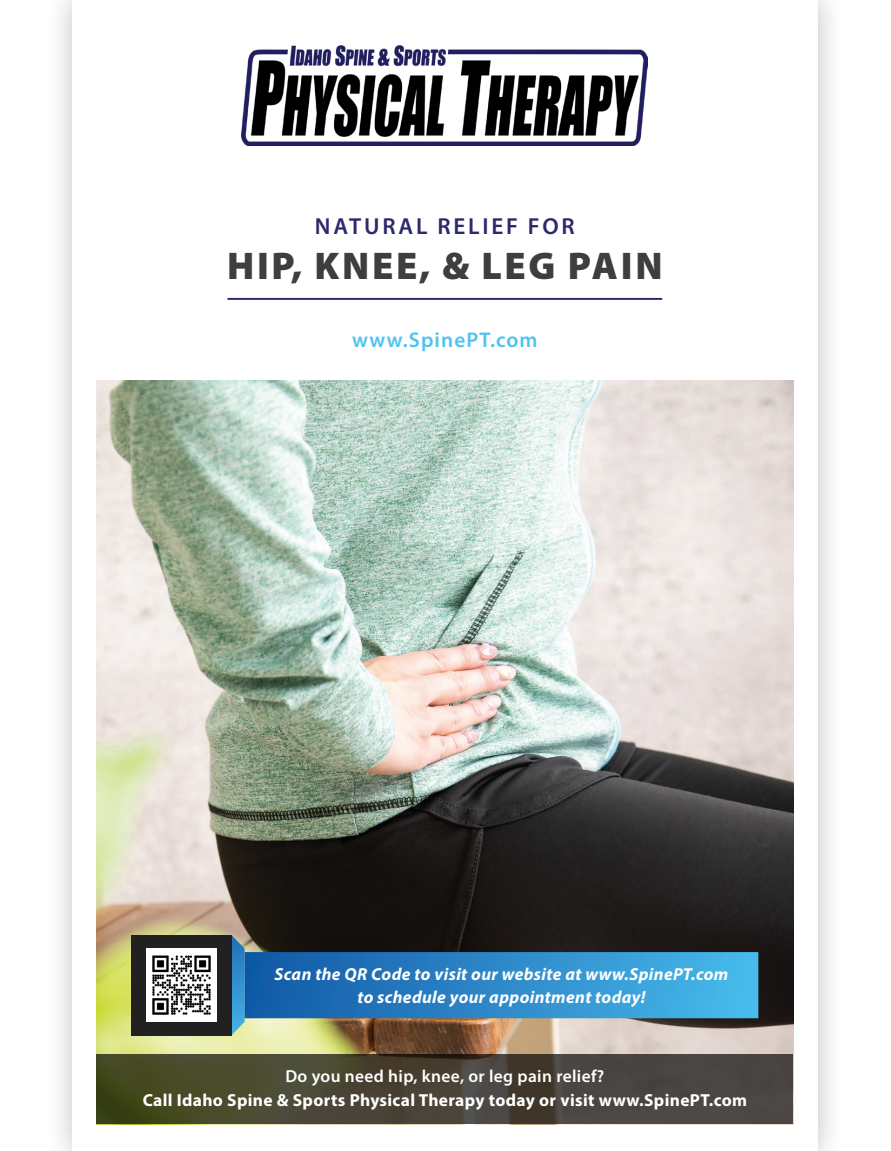
<style>
.page{position:relative;width:891px;height:1151px;background:#fff}
.page>*{position:absolute;margin:0;border:0;box-sizing:border-box;transform-origin:0 0}
.t1{font:900 38.7px "Myriad Pro";letter-spacing:.07em;color:#3d3e3f}
.t2{font:600 23.18px "Myriad Pro";letter-spacing:.12em;color:#2b286d}
.t3{font:600 21.38px "Myriad Pro";letter-spacing:.05em;color:#4dc3f1}
.t4{font:700 17.32px/23.2px "Myriad Pro";letter-spacing:.02em;color:#fff;text-align:center}
.t5{font:italic 700 17.32px/23.2px "Myriad Pro";letter-spacing:.02em;color:#fff;text-align:center}
.s1{font-weight:600}
</style>
<div class="page">
<div style="left:44px;top:0;width:802px;height:1150px;background:#000;opacity:.25"></div>
<div style="left:73px;top:0;width:745px;height:1150px;background:#fff"></div>
<img style="left:97px;top:380px;width:696px;height:674px">
<hr style="left:228px;top:298px;width:434px;height:2px;background:#2b286d">
<img style="left:242px;top:46px;width:406px;height:99px">
<svg style="left:97px;top:1054px;width:696px;height:70px;background:#484535"></svg>
<svg style="left:131px;top:934px;width:627px;height:101px;background:#3e7293"></svg>
<img style="left:147px;top:948px;width:69px;height:73px">
<p class="t2" style="left:315px;top:211px;width:261px">NATURAL RELIEF FOR</p>
<p class="t1" style="left:227px;top:239px;width:437px">HIP, KNEE, &amp; LEG PAIN</p>
<p class="t3" style="left:352px;top:326px;width:187px">www.SpinePT.com</p>
<p class="t5" style="left:275px;top:961px;width:455px">Scan the QR Code to visit our website at www.SpinePT.com to schedule your appointment today!</p>
<p class="t4" style="left:143px;top:1064px;width:606px"><span class="s1">Do you need hip, knee, or leg pain relief?<br></span>Call Idaho Spine &amp; Sports Physical Therapy today or visit www.SpinePT.com</p>
</div>
